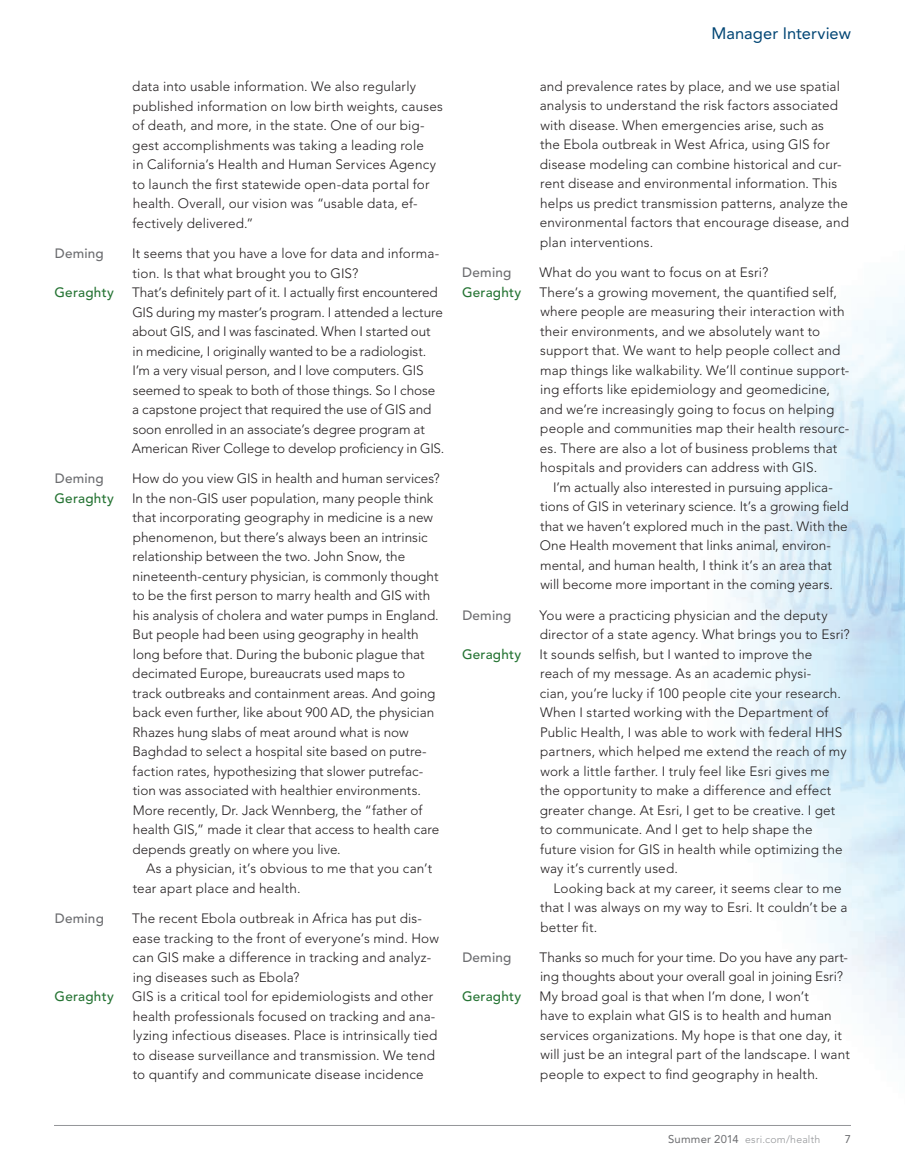
<style>
.page{position:relative;width:905px;height:1175px;background:#fff}
.page>*{position:absolute;margin:0;border:0;box-sizing:border-box;transform-origin:0 0}
.t1{font:16.5px "Avenir LT Std";letter-spacing:.005em;color:#004574}
.t2{font:300 13.5px/19.5px "Avenir LT Std";letter-spacing:.01em;color:#231f20}
.t3{font:300 13.5px/19.5px "Avenir LT Std";letter-spacing:-.01em;color:#231f20}
.t4{font:500 13.5px "Avenir LT Std";letter-spacing:.02em;color:#267434}
.t5{font:500 13.5px "Avenir LT Std";letter-spacing:.015em;color:#6c6d70}
.t6{font:11.25px "Avenir LT Std";color:#6c6d70}
.t7{font:300 10.5px "Avenir LT Std";letter-spacing:.025em;color:#939598}
.s1{font-weight:400;font-size:11.25px;color:#6c6d70}
</style>
<div class="page">
<img style="left:731px;top:286px;width:173px;height:840px">
<hr style="left:54px;top:1125px;width:796px;height:1px;background:#939598">
<p class="t2" style="left:132px;top:77px;width:312px">data into usable information. We also regularly published information on low birth weights, causes of death, and more, in the state. One of our big&shy;gest accomplishments was taking a leading role<br>in California’s Health and Human Services Agency to launch the first statewide open-data portal for health. Overall, our vision was “usable data, ef&shy;fectively delivered.”</p>
<p class="t5" style="left:55px;top:245px;width:51px">Deming</p>
<p class="t2" style="left:132px;top:244px;width:308px">It seems that you have a love for data and informa&shy;tion. Is that what brought you to GIS?</p>
<p class="t4" style="left:55px;top:284px;width:61px">Geraghty</p>
<p class="t3" style="left:132px;top:283px;width:314px">That’s definitely part of it. I actually first encountered GIS during my master’s program. I attended a lecture about GIS, and I was fascinated. When I started out<br>in medicine, I originally wanted to be a radiologist.<br>I’m a very visual person, and I love computers. GIS seemed to speak to both of those things. So I chose a capstone project that required the use of GIS and soon enrolled in an associate’s degree program at American River College to develop proficiency in GIS.</p>
<p class="t5" style="left:55px;top:471px;width:51px">Deming</p>
<p class="t2" style="left:132px;top:469px;width:309px">How do you view GIS in health and human services?</p>
<p class="t4" style="left:55px;top:490px;width:61px">Geraghty</p>
<p class="t2" style="left:132px;top:488px;width:309px">In the non-GIS user population, many people think that incorporating geography in medicine is a new phenomenon, but there’s always been an intrinsic relationship between the two. John Snow, the nineteenth-century physician, is commonly thought to be the first person to marry health and GIS with his analysis of cholera and water pumps in England.<br>But people had been using geography in health long before that. During the bubonic plague that decimated Europe, bureaucrats used maps to<br>track outbreaks and containment areas. And going back even further, like about 900 AD, the physician Rhazes hung slabs of meat around what is now Baghdad to select a hospital site based on putre&shy;faction rates, hypothesizing that slower putrefac&shy;tion was associated with healthier environments.<br>More recently, Dr. Jack Wennberg, the “father of health GIS,” made it clear that access to health care depends greatly on where you live.</p>
<p class="t2" style="left:133px;top:859px;width:301px;text-indent:13px">As a physician, it’s obvious to me that you can’t tear apart place and health.</p>
<p class="t5" style="left:55px;top:910px;width:51px">Deming</p>
<p class="t2" style="left:132px;top:909px;width:308px">The recent Ebola outbreak in Africa has put dis&shy;ease tracking to the front of everyone’s mind. How can GIS make a difference in tracking and analyz&shy;ing diseases such as Ebola?</p>
<p class="t4" style="left:55px;top:988px;width:61px">Geraghty</p>
<p class="t2" style="left:132px;top:986px;width:307px">GIS is a critical tool for epidemiologists and other health professionals focused on tracking and ana&shy;lyzing infectious diseases. Place is intrinsically tied to disease surveillance and transmission. We tend to quantify and communicate disease incidence</p>
<p class="t1" style="left:711px;top:24px;width:141px">Manager Interview</p>
<p class="t2" style="left:539px;top:77px;width:311px">and prevalence rates by place, and we use spatial analysis to understand the risk factors associated with disease. When emergencies arise, such as<br>the Ebola outbreak in West Africa, using GIS for disease modeling can combine historical and cur&shy;rent disease and environmental information. This helps us predict transmission patterns, analyze the environmental factors that encourage disease, and plan interventions.</p>
<p class="t5" style="left:462px;top:265px;width:51px">Deming</p>
<p class="t2" style="left:539px;top:263px;width:230px">What do you want to focus on at Esri?</p>
<p class="t4" style="left:462px;top:284px;width:61px">Geraghty</p>
<p class="t2" style="left:539px;top:282px;width:311px">There’s a growing movement, the quantified self, where people are measuring their interaction with their environments, and we absolutely want to support that. We want to help people collect and map things like walkability. We’ll continue support&shy;ing efforts like epidemiology and geomedicine, and we’re increasingly going to focus on helping people and communities map their health resourc&shy;es. There are also a lot of business problems that hospitals and providers can address with GIS.</p>
<p class="t2" style="left:540px;top:477px;width:310px;text-indent:13px">I’m actually also interested in pursuing applica&shy;tions of GIS in veterinary science. It’s a growing field that we haven’t explored much in the past. With the One Health movement that links animal, environ&shy;mental, and human health, I think it’s an area that will become more important in the coming years.</p>
<p class="t5" style="left:462px;top:607px;width:51px">Deming</p>
<p class="t2" style="left:539px;top:605px;width:312px">You were a practicing physician and the deputy director of a state agency. What brings you to Esri?</p>
<p class="t4" style="left:462px;top:646px;width:61px">Geraghty</p>
<p class="t2" style="left:539px;top:644px;width:308px">It sounds selfish, but I wanted to improve the reach of my message. As an academic physi-<br>cian, you’re lucky if 100 people cite your research.<br>When I started working with the Department of Public Health, I was able to work with federal HHS partners, which helped me extend the reach of my work a little farther. I truly feel like Esri gives me the opportunity to make a difference and effect greater change. At Esri, I get to be creative. I get to communicate. And I get to help shape the future vision for GIS in health while optimizing the way it’s currently used.</p>
<p class="t2" style="left:540px;top:878px;width:309px;text-indent:13px">Looking back at my career, it seems clear to me that I was always on my way to Esri. It couldn’t be a better fit.</p>
<p class="t5" style="left:462px;top:949px;width:51px">Deming</p>
<p class="t2" style="left:539px;top:947px;width:310px">Thanks so much for your time. Do you have any part&shy;ing thoughts about your overall goal in joining Esri?</p>
<p class="t4" style="left:462px;top:988px;width:61px">Geraghty</p>
<p class="t2" style="left:539px;top:986px;width:312px">My broad goal is that when I’m done, I won’t<br>have to explain what GIS is to health and human services organizations. My hope is that one day, it will just be an integral part of the landscape. I want people to expect to find geography in health.</p>
<p class="t7" style="left:668px;top:1133px;width:154px"><span class="s1">Summer 2014</span> esri.com/health</p>
<p class="t6" style="left:844px;top:1133px;width:8px">7</p>
</div>
